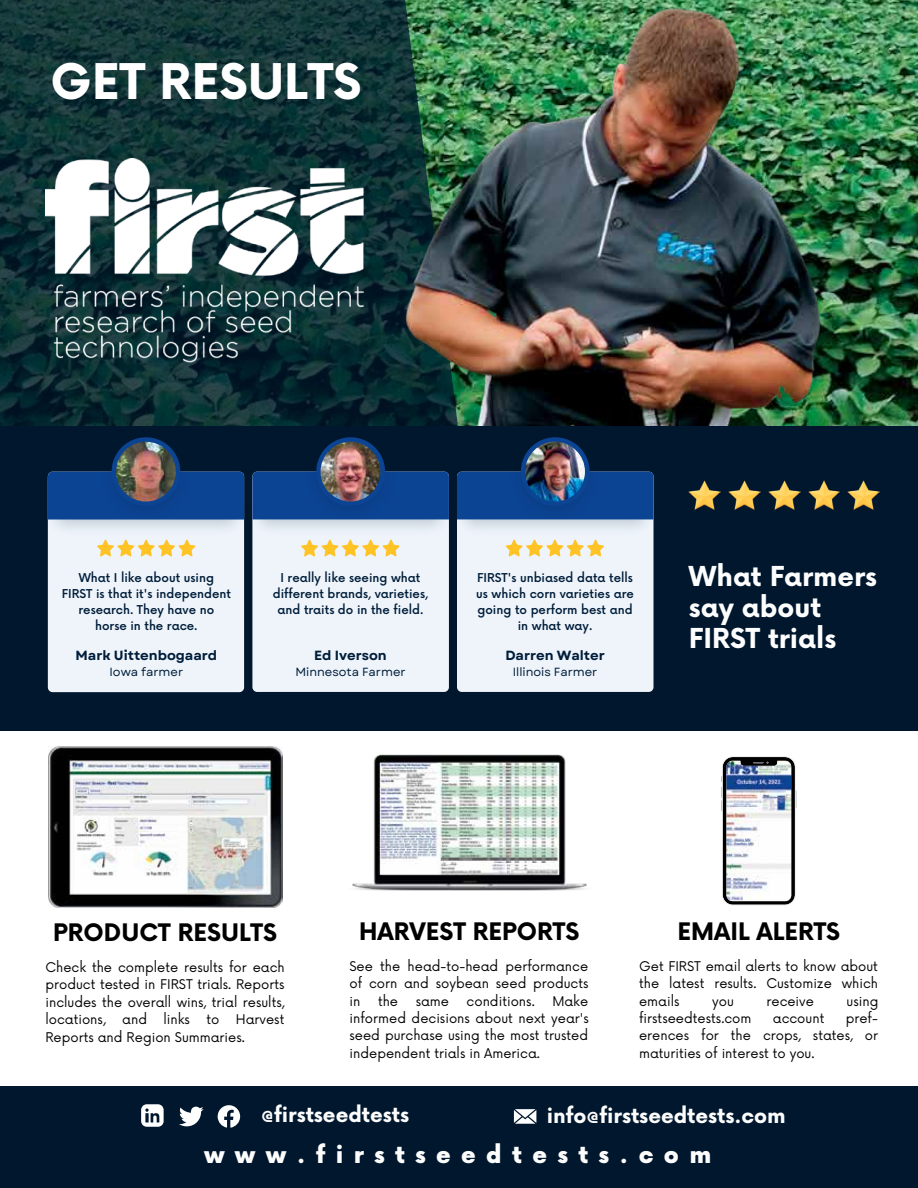
<style>
.page{position:relative;width:918px;height:1188px;background:#fff}
.page>*{position:absolute;margin:0;border:0;box-sizing:border-box;transform-origin:0 0}
.t1{font:700 47.85px "Now";color:#fff}
.t2{font:700 26.7px/31.2px "Now";color:#fdfdfd}
.t3{font:900 23.7px "Now";letter-spacing:.44em;color:#fdfdfd}
.t4{font:700 23.55px "Now";color:#000}
.t5{font:700 20.55px "Now";color:#fdfdfd}
.t6{font:700 13.35px "Garet";color:#001d3a}
.t7{font:13.05px/17.4px "Now";color:#000;text-align:justify}
.t8{font:500 11.85px/15.9px "Now";color:#001d3a;text-align:center}
.t9{font:11.85px "Garet";color:#001d3a}
</style>
<div class="page">
<img style="left:0;top:0;width:918px;height:426px">
<div style="left:0;top:426px;width:918px;height:305px;background:#00172e"></div>
<img style="left:689px;top:481px;width:31px;height:29px">
<img style="left:729px;top:481px;width:31px;height:29px">
<img style="left:769px;top:481px;width:31px;height:29px">
<svg style="left:48px;top:437px;width:196px;height:255px;background:#a9b7c8"></svg>
<svg style="left:252px;top:437px;width:197px;height:255px;background:#abbbce"></svg>
<img style="left:321px;top:442px;width:59px;height:60px;border-radius:30px">
<img style="left:49px;top:747px;width:234px;height:161px">
<img style="left:352px;top:754px;width:235px;height:137px">
<img style="left:45px;top:159px;width:329px;height:205px">
<img style="left:721px;top:756px;width:76px;height:149px">
<svg style="left:457px;top:437px;width:197px;height:255px;background:#abbbce"></svg>
<img style="left:525px;top:442px;width:60px;height:60px;border-radius:30px">
<img style="left:808px;top:481px;width:32px;height:29px">
<img style="left:848px;top:481px;width:31px;height:29px">
<div style="left:0;top:1087px;width:918px;height:101px;background:#00172e"></div>
<svg style="left:514px;top:1109px;width:22px;height:15px"></svg>
<svg style="left:179px;top:1106px;width:25px;height:20px"></svg>
<svg style="left:218px;top:1105px;width:22px;height:23px"></svg>
<svg style="left:141px;top:1104px;width:23px;height:23px"></svg>
<h1 class="t1" style="left:51px;top:46px;width:312px">GET RESULTS</h1>
<p class="t8" style="left:62px;top:569px;width:171px">What I like about using<br>FIRST is that it's independent research. They have no horse in the race.</p>
<p class="t6" style="left:76px;top:647px;width:143px">Mark Uittenbogaard</p>
<p class="t9" style="left:110px;top:664px;width:75px">Iowa farmer</p>
<p class="t8" style="left:273px;top:569px;width:157px">I really like seeing what different brands, varieties, and traits do in the field.</p>
<p class="t6" style="left:314px;top:647px;width:74px">Ed Iverson</p>
<p class="t9" style="left:295px;top:664px;width:112px">Minnesota Farmer</p>
<p class="t8" style="left:476px;top:569px;width:159px">FIRST's unbiased data tells us which corn varieties are going to perform best and in what way.</p>
<p class="t6" style="left:505px;top:647px;width:101px">Darren Walter</p>
<p class="t9" style="left:513px;top:664px;width:86px">Illinois Farmer</p>
<h2 class="t2" style="left:689px;top:560px;width:189px">What Farmers say about<br>FIRST trials</h2>
<h3 class="t4" style="left:53px;top:915px;width:225px">PRODUCT RESULTS</h3>
<h3 class="t4" style="left:359px;top:914px;width:222px">HARVEST REPORTS</h3>
<p class="t7" style="left:45px;top:958px;width:241px">Check the complete results for each product tested in FIRST trials. Reports includes the overall wins, trial results, locations,</p>
<p class="t7" style="left:350px;top:956px;width:241px">See the head-to-head performance of corn and soybean seed products in</p>
<p class="t7" style="left:350px;top:991px;width:241px;text-indent:203px">Make informed decisions about next year's seed purchase using the most trusted independent trials in America.</p>
<p class="t7" style="left:378px;top:991px;width:22px">the</p>
<p class="t7" style="left:416px;top:991px;width:35px">same</p>
<p class="t7" style="left:467px;top:991px;width:70px">conditions.</p>
<p class="t7" style="left:122px;top:1010px;width:26px">and</p>
<p class="t7" style="left:164px;top:1010px;width:28px">links</p>
<p class="t7" style="left:206px;top:1010px;width:14px">to</p>
<p class="t7" style="left:45px;top:1010px;width:240px;text-indent:191px">Harvest<br>Reports and Region Summaries.</p>
<h3 class="t4" style="left:677px;top:914px;width:164px">EMAIL ALERTS</h3>
<p class="t7" style="left:639px;top:956px;width:241px">Get FIRST email alerts to know about the latest results. Customize which emails</p>
<p class="t7" style="left:712px;top:991px;width:23px">you</p>
<p class="t7" style="left:767px;top:991px;width:49px">receive</p>
<p class="t7" style="left:847px;top:991px;width:33px">using</p>
<p class="t7" style="left:639px;top:1009px;width:114px">firstseedtests.com</p>
<p class="t7" style="left:773px;top:1009px;width:53px">account</p>
<p class="t7" style="left:639px;top:1009px;width:241px;text-indent:207px">pref&shy;erences for the crops, states, or maturities of interest to you.</p>
<h3 class="t5" style="left:261px;top:1099px;width:149px">@firstseedtests</h3>
<h3 class="t5" style="left:547px;top:1100px;width:240px">info@firstseedtests.com</h3>
<h3 class="t3" style="left:204px;top:1137px;width:509px">www.firstseedtests.com</h3>
</div>
